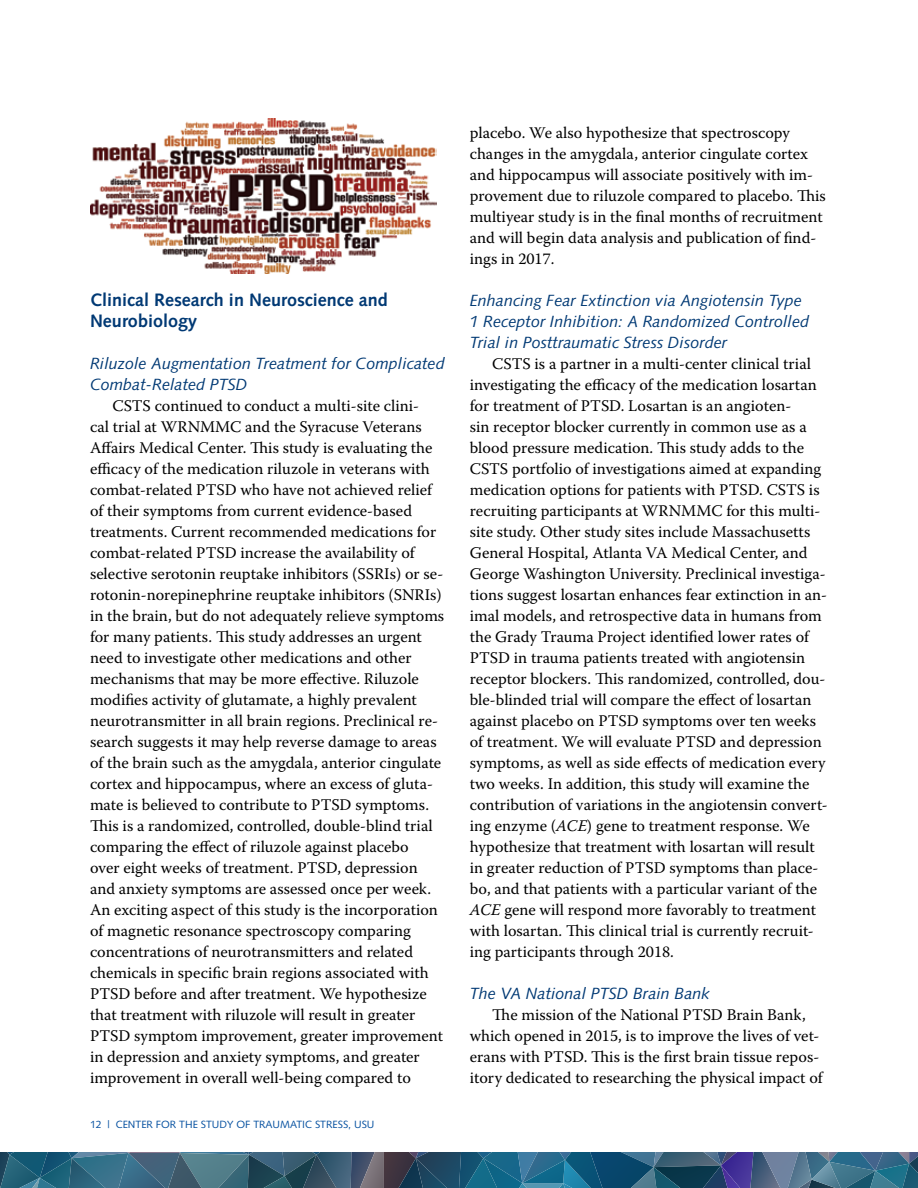
<style>
.page{position:relative;width:918px;height:1188px;background:#fff}
.page>*{position:absolute;margin:0;border:0;box-sizing:border-box;transform-origin:0 0}
.t1{font:700 18px/21px "Syntax LT Std";color:#003974}
.t2{font:16.2px/21px "Warnock Pro";color:#000}
.t3{font:italic 16.2px/21px "Syntax LT Std";color:#003974}
.t4{font:10.5px "Syntax LT Std";color:#0651a0}
.s1{font-style:italic}
</style>
<div class="page">
<svg style="left:0;top:1152px;width:918px;height:36px;background:#33607b"></svg>
<img style="left:90px;top:119px;width:347px;height:154px">
<p class="t1" style="left:90px;top:289px;width:300px">Clinical Research in Neuroscience and<br>Neurobiology</p>
<p class="t3" style="left:90px;top:353px;width:356px">Riluzole Augmentation Treatment for Complicated<br>Combat-Related PTSD</p>
<p class="t2" style="left:90px;top:395px;width:356px;text-indent:23px">CSTS continued to conduct a multi-site clini-<br>cal trial at WRNMMC and the Syracuse Veterans Affairs Medical Center. This study is evaluating the efficacy of the medication riluzole in veterans with combat-related PTSD who have not achieved relief of their symptoms from current evidence-based treatments. Current recommended medications for combat-related PTSD increase the availability of selective serotonin reuptake inhibitors (SSRIs) or se&shy;rotonin-norepinephrine reuptake inhibitors (SNRIs) in the brain, but do not adequately relieve symptoms for many patients. This study addresses an urgent need to investigate other medications and other mechanisms that may be more effective. Riluzole modifies activity of glutamate, a highly prevalent neurotransmitter in all brain regions. Preclinical re&shy;search suggests it may help reverse damage to areas of the brain such as the amygdala, anterior cingulate cortex and hippocampus, where an excess of gluta&shy;mate is believed to contribute to PTSD symptoms.<br>This is a randomized, controlled, double-blind trial comparing the effect of riluzole against placebo<br>over eight weeks of treatment. PTSD, depression and anxiety symptoms are assessed once per week.<br>An exciting aspect of this study is the incorporation of magnetic resonance spectroscopy comparing concentrations of neurotransmitters and related chemicals in specific brain regions associated with PTSD before and after treatment. We hypothesize that treatment with riluzole will result in greater PTSD symptom improvement, greater improvement in depression and anxiety symptoms, and greater improvement in overall well-being compared to</p>
<p class="t4" style="left:90px;top:1119px;width:286px">12 | CENTER FOR THE STUDY OF TRAUMATIC STRESS, USU</p>
<p class="t2" style="left:470px;top:122px;width:358px">placebo. We also hypothesize that spectroscopy changes in the amygdala, anterior cingulate cortex and hippocampus will associate positively with im&shy;provement due to riluzole compared to placebo. This multiyear study is in the final months of recruitment and will begin data analysis and publication of find&shy;ings in 2017.</p>
<p class="t3" style="left:470px;top:290px;width:341px">Enhancing Fear Extinction via Angiotensin Type<br>1 Receptor Inhibition: A Randomized Controlled<br>Trial in Posttraumatic Stress Disorder</p>
<p class="t2" style="left:470px;top:353px;width:360px;text-indent:23px">CSTS is a partner in a multi-center clinical trial investigating the efficacy of the medication losartan for treatment of PTSD. Losartan is an angioten-<br>sin receptor blocker currently in common use as a blood pressure medication. This study adds to the CSTS portfolio of investigations aimed at expanding medication options for patients with PTSD. CSTS is recruiting participants at WRNMMC for this multi&shy;site study. Other study sites include Massachusetts General Hospital, Atlanta VA Medical Center, and George Washington University. Preclinical investiga&shy;tions suggest losartan enhances fear extinction in an&shy;imal models, and retrospective data in humans from the Grady Trauma Project identified lower rates of PTSD in trauma patients treated with angiotensin receptor blockers. This randomized, controlled, dou&shy;ble-blinded trial will compare the effect of losartan against placebo on PTSD symptoms over ten weeks of treatment. We will evaluate PTSD and depression symptoms, as well as side effects of medication every two weeks. In addition, this study will examine the contribution of variations in the angiotensin convert&shy;ing enzyme (<span class="s1">ACE</span>) gene to treatment response. We hypothesize that treatment with losartan will result in greater reduction of PTSD symptoms than place&shy;bo, and that patients with a particular variant of the <span class="s1">ACE</span> gene will respond more favorably to treatment with losartan. This clinical trial is currently recruit&shy;ing participants through 2018.</p>
<p class="t3" style="left:470px;top:983px;width:241px">The VA National PTSD Brain Bank</p>
<p class="t2" style="left:470px;top:1004px;width:355px;text-align:center">The mission of the National PTSD Brain Bank, which opened in 2015, is to improve the lives of vet&shy;erans with PTSD. This is the first brain tissue repos&shy;itory dedicated to researching the physical impact of</p>
</div>
